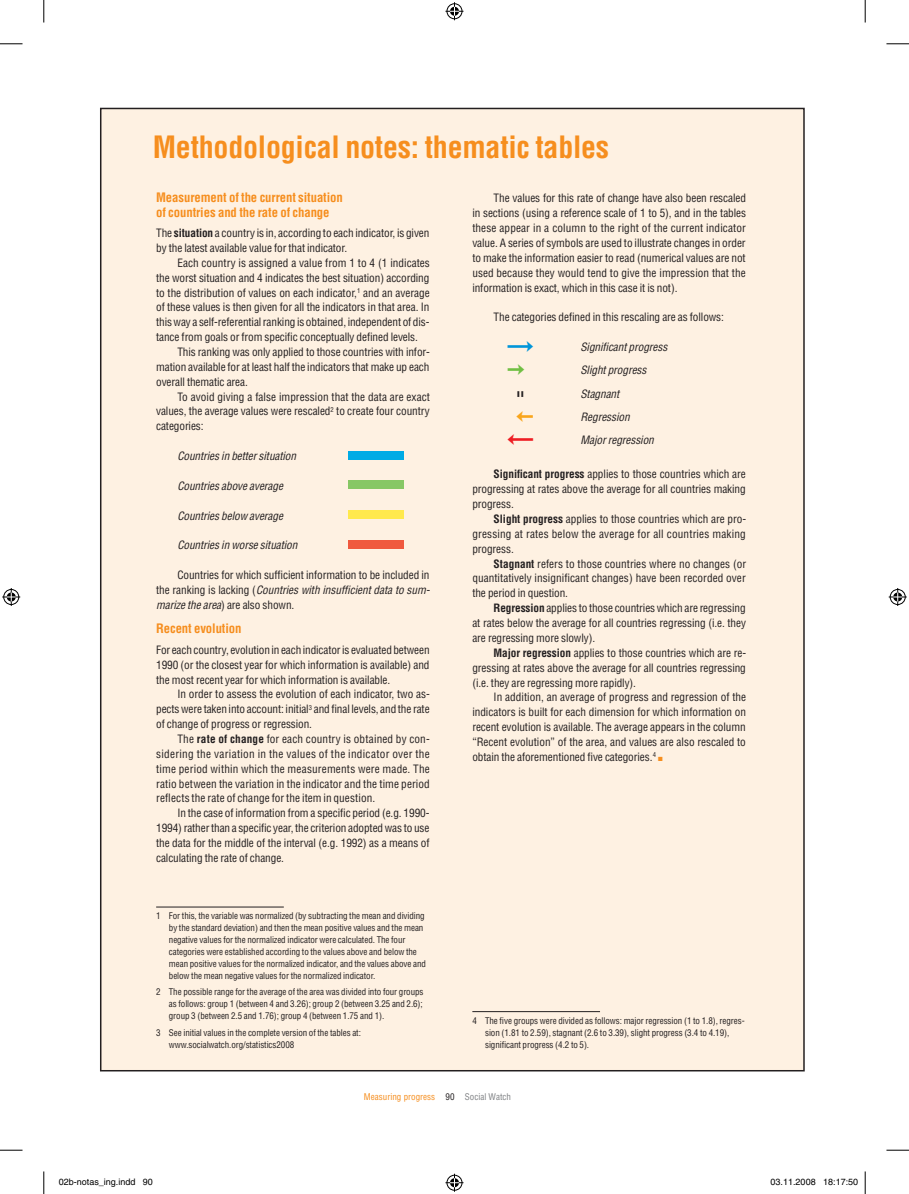
<style>
.page{position:relative;width:909px;height:1194px;background:#fff}
.page>*{position:absolute;margin:0;border:0;box-sizing:border-box;transform-origin:0 0}
.t1{font:700 condensed 30px "Helvetica";letter-spacing:-.01em;color:#f68e1e}
.t2{font:700 condensed 12.75px/15px "Helvetica";letter-spacing:-.01em;color:#f68e1e}
.t3{font:condensed 11.25px/14.9px "Helvetica";letter-spacing:-.01em;color:#231f20;text-align:justify}
.t4{font:italic condensed 11.25px "Helvetica";letter-spacing:-.01em;color:#231f20}
.t5{font:11.25px "Sw 07";color:#0095d9}
.t6{font:11.25px "Sw 07";color:#71bf44}
.t7{font:11.25px "Sw 07";color:#231f20}
.t8{font:11.25px "Sw 07";color:#f9a51b}
.t9{font:11.25px "Sw 07";color:#ee1d23}
.t10{font:condensed 9px/12px "Helvetica";letter-spacing:-.01em;color:#231f20}
.t11{font:9px "Helvetica";color:#000}
.t12{font:condensed 9px "Helvetica";color:#f68e1e}
.t13{font:6px "Zapf Dingbats ITC";color:#f68e1e}
.s1{font-weight:700}
.s2{font-style:italic}
.s3{color:#231f20}
.s4{color:#808285}
</style>
<div class="page">
<div style="left:101px;top:108px;width:702px;height:962px;background:#fef1e2"></div>
<hr style="left:156px;top:906px;width:128px;height:1px;background:#231f20">
<hr style="left:472px;top:1011px;width:127px;height:1px;background:#231f20">
<div style="left:348px;top:450px;width:55px;height:9px;background:#00abe5"></div>
<div style="left:348px;top:480px;width:55px;height:9px;background:#87c765"></div>
<div style="left:348px;top:510px;width:55px;height:8px;background:#ffe94d"></div>
<div style="left:348px;top:540px;width:55px;height:8px;background:#f0593e"></div>
<svg style="left:0;top:44px;width:22px;height:1px"></svg>
<svg style="left:886px;top:44px;width:22px;height:1px"></svg>
<svg style="left:0;top:1149px;width:22px;height:1px"></svg>
<svg style="left:886px;top:1149px;width:22px;height:1px"></svg>
<svg style="left:44px;top:0;width:1px;height:22px"></svg>
<svg style="left:44px;top:1171px;width:1px;height:22px"></svg>
<svg style="left:864px;top:0;width:1px;height:22px"></svg>
<svg style="left:864px;top:1171px;width:1px;height:22px"></svg>
<svg style="left:445px;top:2px;width:18px;height:18px"></svg>
<svg style="left:445px;top:1173px;width:18px;height:18px"></svg>
<svg style="left:2px;top:588px;width:18px;height:18px"></svg>
<svg style="left:888px;top:588px;width:18px;height:18px"></svg>
<h1 class="t1" style="left:153px;top:129px;width:458px">Methodological notes: thematic tables</h1>
<p class="t2" style="left:156px;top:189px;width:188px">Measurement of the current situation of countries and the rate of change</p>
<p class="t3" style="left:156px;top:225px;width:275px">The <span class="s1">situation</span> a country is in, according to each indicator, is given by the latest available value for that indicator.</p>
<p class="t3" style="left:156px;top:255px;width:275px;text-indent:21px">Each country is assigned a value from 1 to 4 (1 indicates the worst situation and 4 indicates the best situation) according to the distribution of values on each indicator,<sup>1</sup> and an average of these values is then given for all the indicators in that area. In this way a self-referential ranking is obtained, independent of dis&shy;tance from goals or from specific conceptually defined levels.</p>
<p class="t3" style="left:156px;top:344px;width:275px;text-indent:21px">This ranking was only applied to those countries with infor&shy;mation available for at least half the indicators that make up each overall thematic area.</p>
<p class="t3" style="left:156px;top:389px;width:275px;text-indent:21px">To avoid giving a false impression that the data are exact values, the average values were rescaled<sup>2</sup> to create four country categories:</p>
<p class="t4" style="left:177px;top:449px;width:120px">Countries in better situation</p>
<p class="t4" style="left:177px;top:478px;width:107px">Countries above average</p>
<p class="t4" style="left:177px;top:508px;width:107px">Countries below average</p>
<p class="t4" style="left:177px;top:538px;width:121px">Countries in worse situation</p>
<p class="t3" style="left:156px;top:567px;width:275px;text-indent:21px">Countries for which sufficient information to be included in the ranking is lacking (<span class="s2">Countries with insufficient data to sum&shy;marize the area</span>) are also shown.</p>
<p class="t2" style="left:156px;top:620px;width:87px">Recent evolution</p>
<p class="t3" style="left:156px;top:642px;width:275px">For each country, evolution in each indicator is evaluated between 1990 (or the closest year for which information is available) and the most recent year for which information is available.</p>
<p class="t3" style="left:156px;top:686px;width:275px;text-indent:21px">In order to assess the evolution of each indicator, two as&shy;pects were taken into account: initial<sup>3</sup> and final levels, and the rate of change of progress or regression.</p>
<p class="t3" style="left:156px;top:731px;width:275px;text-indent:21px">The <span class="s1">rate of change</span> for each country is obtained by con&shy;sidering the variation in the values of the indicator over the time period within which the measurements were made. The ratio between the variation in the indicator and the time period reflects the rate of change for the item in question.</p>
<p class="t3" style="left:156px;top:805px;width:275px;text-indent:21px">In the case of information from a specific period (e.g. 1990- 1994) rather than a specific year, the criterion adopted was to use the data for the middle of the interval (e.g. 1992) as a means of calculating the rate of change.</p>
<p class="t3" style="left:472px;top:190px;width:275px;text-indent:21px">The values for this rate of change have also been rescaled in sections (using a reference scale of 1 to 5), and in the tables these appear in a column to the right of the current indicator value. A series of symbols are used to illustrate changes in order to make the information easier to read (numerical values are not used because they would tend to give the impression that the information is exact, which in this case it is not).</p>
<p class="t3" style="left:493px;top:309px;width:232px">The categories defined in this rescaling are as follows:</p>
<p class="t5" style="left:514px;top:341px;width:27px">g</p>
<p class="t4" style="left:580px;top:340px;width:88px">Significant progress</p>
<p class="t6" style="left:514px;top:364px;width:20px">d</p>
<p class="t4" style="left:580px;top:363px;width:67px">Slight progress</p>
<p class="t7" style="left:514px;top:387px;width:13px">h</p>
<p class="t4" style="left:580px;top:386px;width:40px">Stagnant</p>
<p class="t8" style="left:514px;top:411px;width:20px">e</p>
<p class="t4" style="left:580px;top:410px;width:51px">Regression</p>
<p class="t9" style="left:514px;top:434px;width:27px">f</p>
<p class="t4" style="left:580px;top:433px;width:75px">Major regression</p>
<p class="t3" style="left:472px;top:466px;width:275px;text-indent:21px"><span class="s1">Significant progress</span> applies to those countries which are progressing at rates above the average for all countries making progress.</p>
<p class="t3" style="left:472px;top:511px;width:275px;text-indent:21px"><span class="s1">Slight progress</span> applies to those countries which are pro&shy;gressing at rates below the average for all countries making progress.</p>
<p class="t3" style="left:472px;top:555px;width:275px;text-indent:21px"><span class="s1">Stagnant</span> refers to those countries where no changes (or quantitatively insignificant changes) have been recorded over the period in question.</p>
<p class="t3" style="left:472px;top:600px;width:275px;text-indent:21px"><span class="s1">Regression</span> applies to those countries which are regressing at rates below the average for all countries regressing (i.e. they are regressing more slowly).</p>
<p class="t3" style="left:472px;top:645px;width:275px;text-indent:21px"><span class="s1">Major regression</span> applies to those countries which are re&shy;gressing at rates above the average for all countries regressing (i.e. they are regressing more rapidly).</p>
<p class="t3" style="left:472px;top:689px;width:275px;text-indent:21px">In addition, an average of progress and regression of the indicators is built for each dimension for which information on recent evolution is available. The average appears in the column “Recent evolution” of the area, and values are also rescaled to obtain the aforementioned five categories.<sup>4</sup></p>
<p class="t13" style="left:657px;top:755px;width:6px">■</p>
<p class="t10" style="left:169px;top:909px;width:258px;text-indent:-13px">1 For this, the variable was normalized (by subtracting the mean and dividing by the standard deviation) and then the mean positive values and the mean negative values for the normalized indicator were calculated. The four categories were established according to the values above and below the mean positive values for the normalized indicator, and the values above and below the mean negative values for the normalized indicator.</p>
<p class="t10" style="left:169px;top:985px;width:256px;text-align:justify;text-indent:-13px">2 The possible range for the average of the area was divided into four groups as follows: group 1 (between 4 and 3.26); group 2 (between 3.25 and 2.6); group 3 (between 2.5 and 1.76); group 4 (between 1.75 and 1).</p>
<p class="t10" style="left:169px;top:1025px;width:193px;text-indent:-13px">3 See initial values in the complete version of the tables at: www.socialwatch.org/statistics2008</p>
<p class="t10" style="left:485px;top:1013px;width:261px;text-indent:-13px">4 The five groups were divided as follows: major regression (1 to 1.8), regres&shy;sion (1.81 to 2.59), stagnant (2.6 to 3.39), slight progress (3.4 to 4.19), significant progress (4.2 to 5).</p>
<p class="t12" style="left:364px;top:1091px;width:148px">Measuring progress <span class="s3">90</span> <span class="s4">Social Watch</span></p>
<p class="t11" style="left:59px;top:1176px;width:96px">02b-notas_ing.indd 90</p>
<p class="t11" style="left:770px;top:1176px;width:89px">03.11.2008 18:17:50</p>
</div>
